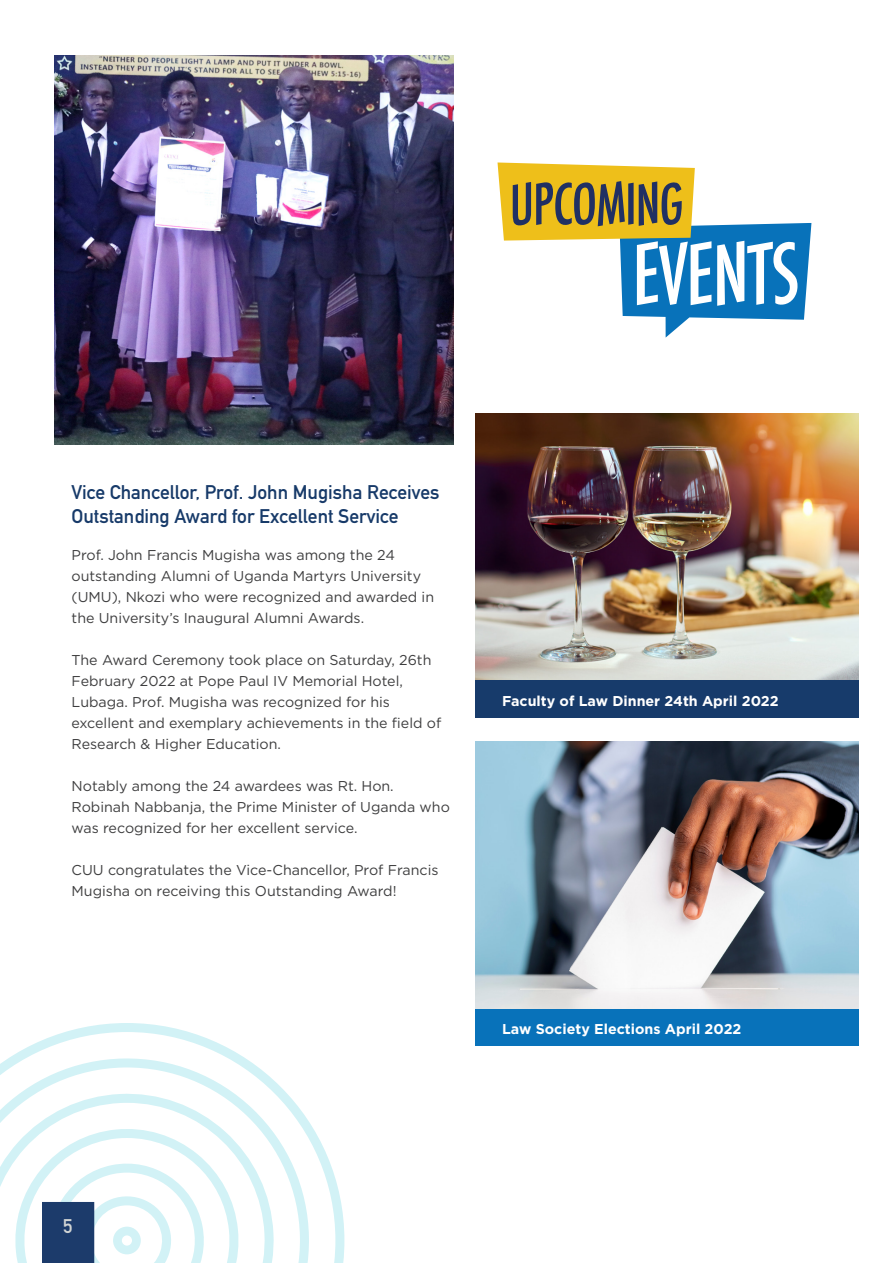
<style>
.page{position:relative;width:893px;height:1263px;background:#fff}
.page>*{position:absolute;margin:0;border:0;box-sizing:border-box;transform-origin:0 0}
.t1{font:700 19.5px/23.4px "DIN Alternate";color:#173a69}
.t2{font:700 19.5px "DIN Alternate";color:#d1d4d4}
.t3{font:14.25px/21px "Gotham";color:#3e3e3f}
.t4{font:700 14.25px "Gotham";color:#fff}
</style>
<div class="page">
<img style="left:54px;top:55px;width:399px;height:390px">
<div style="left:475px;top:473px;width:384px;height:244px;background:#173b6b"></div>
<div style="left:475px;top:801px;width:384px;height:245px;background:#0872ba"></div>
<svg style="left:497px;top:162px;width:314px;height:176px"></svg>
<img style="left:475px;top:413px;width:384px;height:267px">
<img style="left:475px;top:742px;width:384px;height:266px">
<svg style="left:0;top:1023px;width:344px;height:240px"></svg>
<svg style="left:12px;top:1126px;width:230px;height:137px"></svg>
<p class="t1" style="left:72px;top:479px;width:369px">Vice Chancellor, Prof. John Mugisha Receives<br>Outstanding Award for Excellent Service</p>
<p class="t3" style="left:72px;top:544px;width:364px">Prof. John Francis Mugisha was among the 24 outstanding Alumni of Uganda Martyrs University (UMU), Nkozi who were recognized and awarded in the University’s Inaugural Alumni Awards.</p>
<p class="t3" style="left:72px;top:649px;width:371px">The Award Ceremony took place on Saturday, 26th February 2022 at Pope Paul IV Memorial Hotel, Lubaga. Prof. Mugisha was recognized for his excellent and exemplary achievements in the field of Research &amp; Higher Education.</p>
<p class="t3" style="left:72px;top:775px;width:380px">Notably among the 24 awardees was Rt. Hon.<br>Robinah Nabbanja, the Prime Minister of Uganda who was recognized for her excellent service.</p>
<p class="t3" style="left:72px;top:859px;width:368px">CUU congratulates the Vice-Chancellor, Prof Francis<br>Mugisha on receiving this Outstanding Award!</p>
<p class="t4" style="left:502px;top:691px;width:278px">Faculty of Law Dinner 24th April 2022</p>
<p class="t4" style="left:502px;top:1020px;width:241px">Law Society Elections April 2022</p>
<h1 class="t2" style="left:63px;top:1211px;width:11px">5</h1>
</div>
